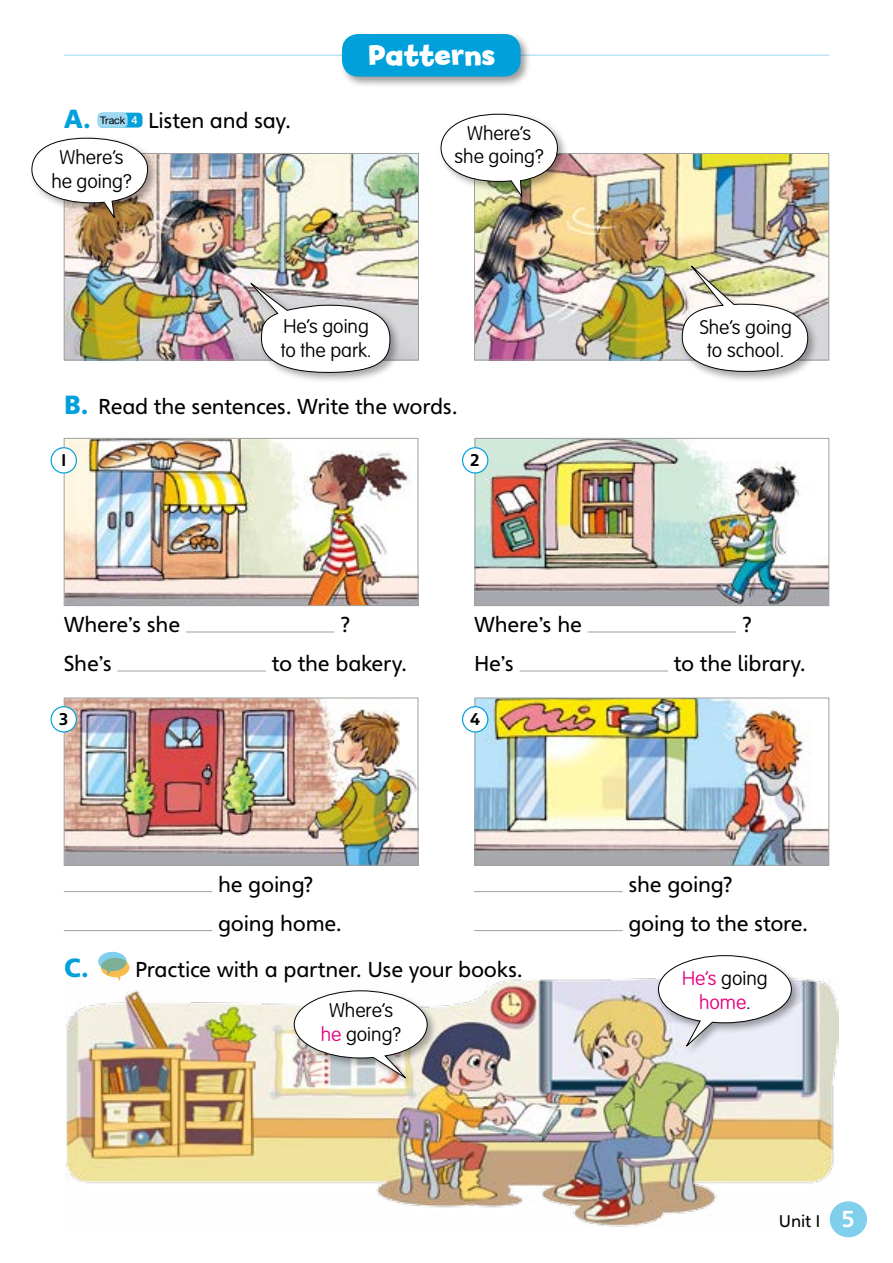
<style>
.page{position:relative;width:893px;height:1263px;background:#fff}
.page>*{position:absolute;margin:0;border:0;box-sizing:border-box;transform-origin:0 0}
.t1{font:700 30px "Billy";color:#fff}
.t2{font:900 25.5px "Heinemann";color:#00a0da}
.t3{font:21px/39px "Heinemann";letter-spacing:-.015em;color:#000}
.t4{font:100 19.5px/23.4px "VAG Rounded Std";color:#000;text-align:center}
.t5{font:100 19.5px/23.4px "VAG Rounded Std";color:#e4007f;text-align:center}
.t6{font:16.5px "Heinemann";color:#000}
.t7{font:700 16.5px "Heinemann";color:#000}
.s1{font-weight:900;font-size:25.5px;color:#00a0da}
.s2{color:#000}
.s3{color:#e4007f}
.s4{font-weight:700;font-size:22.5px;color:#fff}
</style>
<div class="page">
<div style="left:830px;top:1201px;width:37px;height:36px;background:#80cfec;border-radius:50%"></div>
<hr style="left:64px;top:55px;width:765px;height:1px;background:#bbe3f5">
<div style="left:340px;top:32px;width:192px;height:55px;background:#000;opacity:.4"></div>
<div style="left:343px;top:35px;width:177px;height:41px;background:#00a0da;border-radius:16px"></div>
<div style="left:342px;top:34px;width:179px;height:43px;border:1px solid #00a0da;border-radius:16px"></div>
<img style="left:66px;top:978px;width:773px;height:250px">
<svg style="left:98px;top:952px;width:31px;height:29px"></svg>
<div style="left:98px;top:113px;width:44px;height:15px;background:#00a0da;border-radius:4px"></div>
<div style="left:98px;top:113px;width:30px;height:15px;background:#9fd8f0;border-radius:4px"></div>
<img style="left:66px;top:155px;width:351px;height:203px">
<div style="left:64px;top:153px;width:355px;height:207px;border:1px solid #9fa0a0"></div>
<img style="left:476px;top:155px;width:351px;height:203px">
<div style="left:474px;top:153px;width:355px;height:207px;border:1px solid #9fa0a0"></div>
<div style="left:29px;top:136px;width:129px;height:93px;background:#000;opacity:.35"></div>
<svg style="left:31px;top:138px;width:117px;height:81px"></svg>
<div style="left:439px;top:112px;width:130px;height:94px;background:#000;opacity:.35"></div>
<svg style="left:441px;top:114px;width:117px;height:84px"></svg>
<div style="left:680px;top:263px;width:139px;height:119px;background:#000;opacity:.35"></div>
<svg style="left:682px;top:262px;width:126px;height:110px"></svg>
<hr style="left:186px;top:631px;width:148px;height:1px;background:#9fa0a0">
<hr style="left:117px;top:670px;width:149px;height:1px;background:#9fa0a0">
<hr style="left:587px;top:631px;width:149px;height:1px;background:#9fa0a0">
<hr style="left:520px;top:670px;width:148px;height:1px;background:#9fa0a0">
<hr style="left:64px;top:891px;width:148px;height:1px;background:#9fa0a0">
<hr style="left:64px;top:930px;width:148px;height:1px;background:#9fa0a0">
<hr style="left:474px;top:891px;width:149px;height:1px;background:#9fa0a0">
<hr style="left:474px;top:930px;width:149px;height:1px;background:#9fa0a0">
<div style="left:656px;top:953px;width:147px;height:104px;background:#000;opacity:.35"></div>
<svg style="left:658px;top:955px;width:134px;height:93px"></svg>
<div style="left:292px;top:988px;width:147px;height:101px;background:#000;opacity:.35"></div>
<svg style="left:294px;top:990px;width:134px;height:90px"></svg>
<div style="left:248px;top:281px;width:153px;height:102px;background:#000;opacity:.35"></div>
<svg style="left:248px;top:280px;width:142px;height:93px"></svg>
<img style="left:66px;top:440px;width:350px;height:164px">
<div style="left:64px;top:438px;width:354px;height:168px;border:1px solid #9fa0a0"></div>
<div style="left:51px;top:448px;width:25px;height:25px;background:#fff;border-radius:50%"></div>
<div style="left:51px;top:447px;width:26px;height:27px;border:1px solid #00a0da;border-radius:50%"></div>
<img style="left:66px;top:700px;width:350px;height:163px">
<div style="left:64px;top:698px;width:354px;height:167px;border:1px solid #9fa0a0"></div>
<div style="left:51px;top:707px;width:25px;height:25px;background:#fff;border-radius:50%"></div>
<div style="left:51px;top:706px;width:26px;height:26px;border:1px solid #00a0da;border-radius:50%"></div>
<img style="left:477px;top:440px;width:350px;height:164px">
<div style="left:475px;top:438px;width:354px;height:168px;border:1px solid #9fa0a0"></div>
<div style="left:463px;top:448px;width:25px;height:25px;background:#fff;border-radius:50%"></div>
<div style="left:462px;top:447px;width:26px;height:27px;border:1px solid #00a0da;border-radius:50%"></div>
<img style="left:477px;top:700px;width:350px;height:163px">
<div style="left:475px;top:698px;width:354px;height:167px;border:1px solid #9fa0a0"></div>
<div style="left:463px;top:707px;width:25px;height:25px;background:#fff;border-radius:50%"></div>
<div style="left:462px;top:706px;width:26px;height:26px;border:1px solid #00a0da;border-radius:50%"></div>
<p class="t2" style="left:64px;top:102px;width:29px">A.</p>
<p class="t3" style="left:100px;top:101px;width:193px"><sup>Track</sup> <sup>4</sup> Listen and say.</p>
<p class="t4" style="left:51px;top:146px;width:82px">Where’s he going?</p>
<h1 class="t1" style="left:368px;top:38px;width:129px">Patterns</h1>
<p class="t4" style="left:455px;top:122px;width:91px">Where’s she going?</p>
<p class="t4" style="left:281px;top:315px;width:92px;text-align:left">He’s going to the park.</p>
<p class="t3" style="left:64px;top:387px;width:395px"><span class="s1">B.</span> Read the sentences. Write the words.</p>
<p class="t7" style="left:61px;top:449px;width:7px">1</p>
<p class="t7" style="left:471px;top:449px;width:11px">2</p>
<p class="t4" style="left:700px;top:316px;width:94px">She’s going to school.</p>
<p class="t3" style="left:64px;top:605px;width:118px">Where’s she</p>
<p class="t3" style="left:340px;top:605px;width:12px">?</p>
<p class="t3" style="left:64px;top:644px;width:50px">She’s</p>
<p class="t3" style="left:272px;top:644px;width:137px">to the bakery.</p>
<p class="t7" style="left:59px;top:708px;width:11px">3</p>
<p class="t3" style="left:474px;top:605px;width:109px">Where’s he</p>
<p class="t3" style="left:742px;top:605px;width:12px">?</p>
<p class="t3" style="left:474px;top:644px;width:41px">He’s</p>
<p class="t3" style="left:674px;top:644px;width:133px">to the library.</p>
<p class="t7" style="left:470px;top:708px;width:12px">4</p>
<p class="t3" style="left:218px;top:865px;width:125px">he going? going home.</p>
<p class="t3" style="left:628px;top:865px;width:181px">she going?<br>going to the store.</p>
<p class="t5" style="left:682px;top:967px;width:87px">He’s <span class="s2">going </span>home<span class="s2">.</span></p>
<p class="t3" style="left:64px;top:950px;width:460px"><span class="s1">C.</span> Practice with a partner. Use your books.</p>
<p class="t4" style="left:321px;top:999px;width:82px">Where’s <span class="s3">he</span> going?</p>
<p class="t6" style="left:779px;top:1211px;width:77px">Unit 1 <span class="s4">5</span></p>
</div>
